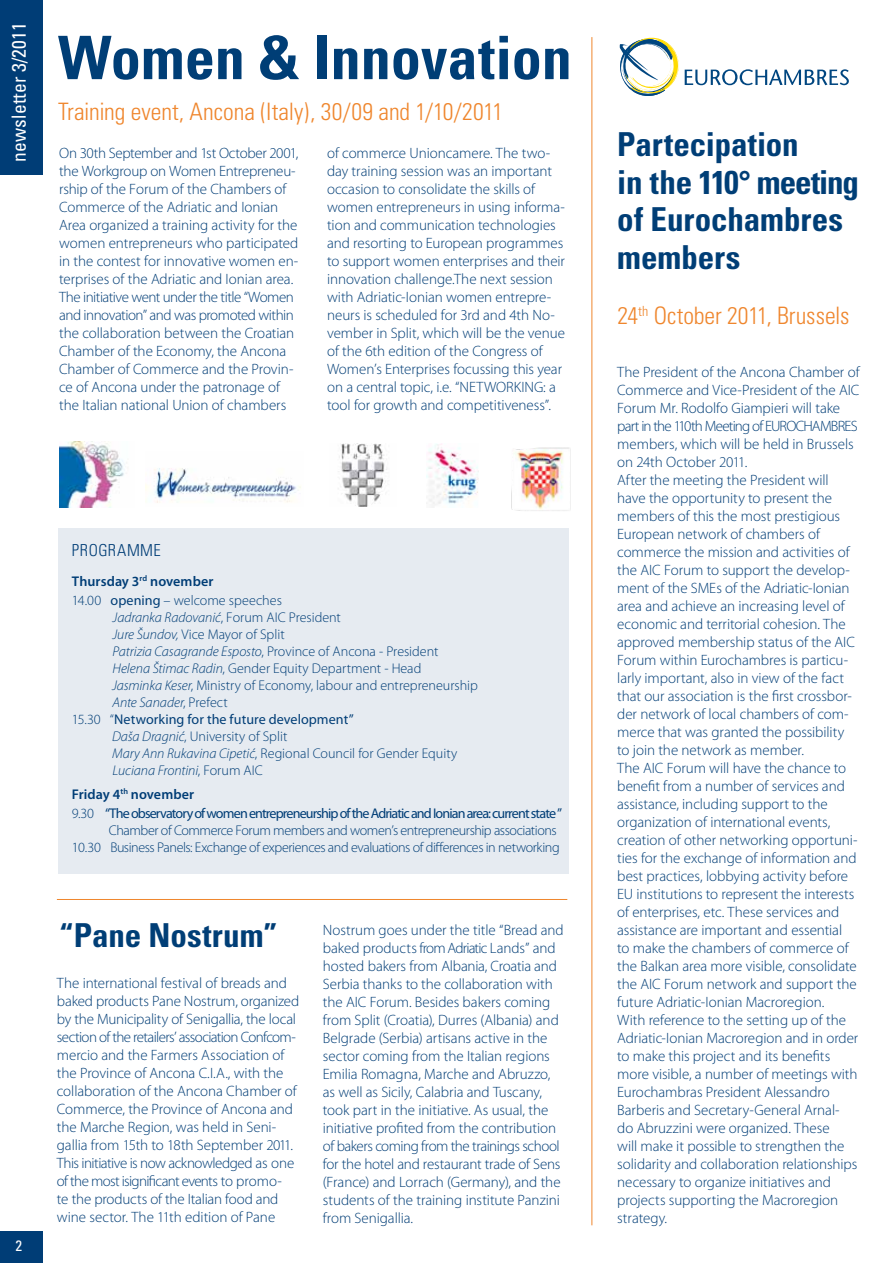
<style>
.page{position:relative;width:893px;height:1263px;background:#fff}
.page>*{position:absolute;margin:0;border:0;box-sizing:border-box;transform-origin:0 0}
.t1{font:700 condensed 60px "Univers";color:#003e76}
.t2{font:700 condensed 33px/37.5px "Univers";color:#003e76}
.t3{font:300 condensed 24px "Univers";letter-spacing:-.005em;color:#ef862d}
.t4{font:condensed 19.5px "Univers";letter-spacing:.01em;color:#fff}
.t5{font:300 condensed 16.5px "Univers";letter-spacing:.03em;color:#003d76}
.t6{font:300 15px/18px "Myriad Pro";letter-spacing:-.005em;color:#003d76}
.t7{font:condensed 15px "Univers";color:#fff}
.t8{font:300 14.1px/19.5px "Myriad Pro";letter-spacing:-.01em;color:#003d76}
.t9{font:300 14.1px/17px "Myriad Pro";letter-spacing:-.03em;color:#003d76;text-align:right}
.t10{font:14.1px/19.5px "Myriad Pro";letter-spacing:-.06em;color:#003d76}
.t11{font:italic 300 14.1px "Myriad Pro";letter-spacing:-.005em;color:#003d76}
.t12{font:14.1px "Myriad Pro";letter-spacing:.005em;color:#003d76}
.s1{font-weight:600}
.s2{font-weight:400}
.s3{font-style:italic}
.s4{font-style:normal}
.s5{font-weight:300}
</style>
<div class="page">
<div style="left:0;top:0;width:42px;height:175px;background:#003d76"></div>
<div style="left:0;top:1232px;width:42px;height:31px;background:#003d76"></div>
<div style="left:58px;top:529px;width:510px;height:345px;background:#e6ebf1"></div>
<hr style="left:591px;top:37px;width:1px;height:1188px;background:#ef862d">
<svg style="left:619px;top:37px;width:230px;height:59px"></svg>
<hr style="left:57px;top:899px;width:510px;height:1px;background:#ef862d">
<img style="left:59px;top:442px;width:66px;height:66px">
<img style="left:146px;top:468px;width:155px;height:35px">
<img style="left:338px;top:444px;width:49px;height:63px">
<img style="left:511px;top:447px;width:60px;height:64px">
<img style="left:426px;top:444px;width:53px;height:61px">
<h3 class="t4" style="left:6px;top:162px;width:141px;rotate:-90deg">newsletter 3/2011</h3>
<h1 class="t1" style="left:58px;top:21px;width:515px">Women &amp; Innovation</h1>
<h3 class="t3" style="left:58px;top:97px;width:446px">Training event, Ancona (Italy), 30/09 and 1/10/2011</h3>
<p class="t6" style="left:59px;top:144px;width:241px">On 30th September and 1st October 2001, the Workgroup on Women Entrepreneu&shy;rship of the Forum of the Chambers of Commerce of the Adriatic and Ionian Area organized a training activity for the women entrepreneurs who participated in the contest for innovative women en&shy;terprises of the Adriatic and Ionian area.<br>The initiative went under the title “Women and innovation” and was promoted within the collaboration between the Croatian Chamber of the Economy, the Ancona Chamber of Commerce and the Provin&shy;ce of Ancona under the patronage of the Italian national Union of chambers</p>
<p class="t6" style="left:327px;top:145px;width:239px">of commerce Unioncamere. The two&shy;day training session was an important occasion to consolidate the skills of women entrepreneurs in using informa&shy;tion and communication technologies and resorting to European programmes to support women enterprises and their innovation challenge.The next session with Adriatic-Ionian women entrepre&shy;neurs is scheduled for 3rd and 4th No&shy;vember in Split, which will be the venue of the 6th edition of the Congress of Women’s Enterprises focussing this year on a central topic, i.e. “NETWORKING: a tool for growth and competitiveness”.</p>
<p class="t7" style="left:15px;top:1236px;width:8px">2</p>
<p class="t5" style="left:72px;top:540px;width:90px">PROGRAMME</p>
<p class="t8" style="left:72px;top:572px;width:212px"><span class="s1">Thursday 3</span><sup>rd</sup> <span class="s1">november<br></span>14.00 <span class="s2">opening</span> – welcome speeches</p>
<p class="t8" style="left:113px;top:608px;width:230px"><span class="s3">Jadranka Radovanić</span>, Forum AIC President</p>
<p class="t8" style="left:113px;top:625px;width:174px"><span class="s3">Jure Šundov,</span> Vice Mayor of Split</p>
<p class="t8" style="left:113px;top:642px;width:327px"><span class="s3">Patrizia Casagrande Esposto</span>, Province of Ancona - President</p>
<p class="t8" style="left:113px;top:659px;width:310px"><span class="s3">Helena Štimac Radin</span>, Gender Equity Department - Head</p>
<p class="t8" style="left:112px;top:676px;width:367px"><span class="s3">Jasminka Keser</span>, Ministry of Economy, labour and entrepreneurship</p>
<p class="t11" style="left:113px;top:695px;width:117px">Ante Sanader<span class="s4">, Prefect</span></p>
<p class="t12" style="left:72px;top:711px;width:283px"><span class="s5">15.30 “</span>Networking for the future development”</p>
<p class="t8" style="left:112px;top:727px;width:177px"><span class="s3">Daša Dragnić</span>, University of Split</p>
<p class="t8" style="left:112px;top:743px;width:347px"><span class="s3">Mary Ann Rukavina Cipetić</span>, Regional Council for Gender Equity</p>
<p class="t11" style="left:113px;top:762px;width:152px">Luciana Frontini<span class="s4">, Forum AIC</span></p>
<p class="t10" style="left:72px;top:784px;width:492px"><span class="s1">Friday 4</span><sup>th</sup> <span class="s1">november<br></span><span class="s5">9.30</span> “The observatory of women entrepreneurship of the Adriatic and Ionian area: current state ”</p>
<p class="t9" style="left:72px;top:822px;width:489px">Chamber of Commerce Forum members and women’s entrepreneurship associations<br>10.30 Business Panels: Exchange of experiences and evaluations of differences in networking</p>
<h2 class="t2" style="left:59px;top:916px;width:220px">“Pane Nostrum”</h2>
<p class="t6" style="left:57px;top:974px;width:244px">The international festival of breads and baked products Pane Nostrum, organized by the Municipality of Senigallia, the local section of the retailers’ association Confcom&shy;mercio and the Farmers Association of the Province of Ancona C.I.A., with the collaboration of the Ancona Chamber of Commerce, the Province of Ancona and the Marche Region, was held in Seni&shy;gallia from 15th to 18th September 2011.<br>This initiative is now acknowledged as one of the most isignificant events to promo-<br>te the products of the Italian food and wine sector. The 11th edition of Pane</p>
<p class="t6" style="left:323px;top:921px;width:242px">Nostrum goes under the title “Bread and baked products from Adriatic Lands” and hosted bakers from Albania, Croatia and Serbia thanks to the collaboration with the AIC Forum. Besides bakers coming from Split (Croatia), Durres (Albania) and Belgrade (Serbia) artisans active in the sector coming from the Italian regions Emilia Romagna, Marche and Abruzzo, as well as Sicily, Calabria and Tuscany, took part in the initiative. As usual, the initiative profited from the contribution of bakers coming from the trainings school for the hotel and restaurant trade of Sens (France) and Lorrach (Germany), and the students of the training institute Panzini from Senigallia.</p>
<h2 class="t2" style="left:617px;top:126px;width:243px">Partecipation<br>in the 110° meeting of Eurochambres members</h2>
<h3 class="t3" style="left:618px;top:301px;width:233px">24<sup>th</sup> October 2011, Brussels</h3>
<p class="t6" style="left:617px;top:363px;width:244px">The President of the Ancona Chamber of Commerce and Vice-President of the AIC Forum Mr. Rodolfo Giampieri will take part in the 110th Meeting of EUROCHAMBRES members, which will be held in Brussels on 24th October 2011.<br>After the meeting the President will have the opportunity to present the members of this the most prestigious European network of chambers of commerce the mission and activities of the AIC Forum to support the develop&shy;ment of the SMEs of the Adriatic-Ionian area and achieve an increasing level of economic and territorial cohesion. The approved membership status of the AIC Forum within Eurochambres is particu&shy;larly important, also in view of the fact that our association is the first crossbor&shy;der network of local chambers of com&shy;merce that was granted the possibility to join the network as member.<br>The AIC Forum will have the chance to benefit from a number of services and assistance, including support to the organization of international events, creation of other networking opportuni&shy;ties for the exchange of information and best practices, lobbying activity before EU institutions to represent the interests of enterprises, etc. These services and assistance are important and essential<br>to make the chambers of commerce of the Balkan area more visible, consolidate the AIC Forum network and support the future Adriatic-Ionian Macroregion.<br>With reference to the setting up of the Adriatic-Ionian Macroregion and in order to make this project and its benefits more visible, a number of meetings with Eurochambras President Alessandro Barberis and Secretary-General Arnal&shy;do Abruzzini were organized. These<br>will make it possible to strengthen the solidarity and collaboration relationships necessary to organize initiatives and projects supporting the Macroregion strategy.</p>
</div>
